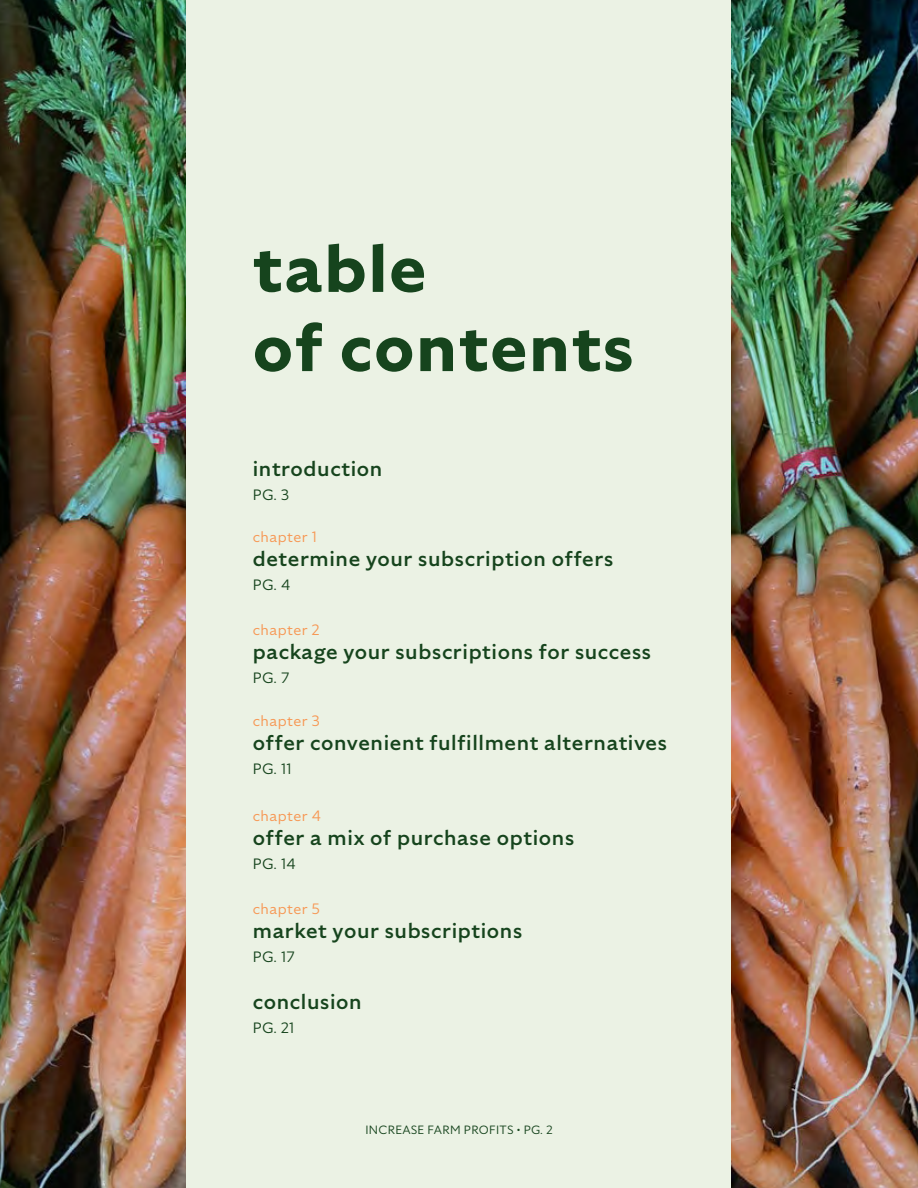
<style>
.page{position:relative;width:918px;height:1188px;background:#fff}
.page>*{position:absolute;margin:0;border:0;box-sizing:border-box;transform-origin:0 0}
.t1{font:700 66px "Specter";letter-spacing:.03em;color:#16441d}
.t2{font:500 21px "Specter";letter-spacing:.03em;color:#16441d}
.t3{font:15px "Specter";letter-spacing:.03em;color:#f79753}
.t4{font:15px "Specter";letter-spacing:.03em;color:#16441d}
.t5{font:12px "Specter";letter-spacing:.03em;color:#16441d}
</style>
<div class="page">
<img style="left:0;top:0;width:918px;height:1188px">
<div style="left:187px;top:0;width:544px;height:1188px;background:#ebf2e4"></div>
<p class="t1" style="left:253px;top:225px;width:175px">table</p>
<p class="t1" style="left:253px;top:304px;width:383px">of contents</p>
<p class="t2" style="left:253px;top:455px;width:131px">introduction</p>
<p class="t4" style="left:253px;top:485px;width:38px">PG. 3</p>
<p class="t3" style="left:253px;top:527px;width:66px">chapter 1</p>
<p class="t2" style="left:253px;top:545px;width:362px">determine your subscription offers</p>
<p class="t4" style="left:253px;top:575px;width:39px">PG. 4</p>
<p class="t3" style="left:253px;top:620px;width:68px">chapter 2</p>
<p class="t2" style="left:253px;top:638px;width:400px">package your subscriptions for success</p>
<p class="t4" style="left:253px;top:668px;width:38px">PG. 7</p>
<p class="t3" style="left:253px;top:710px;width:69px">chapter 3</p>
<p class="t2" style="left:253px;top:728px;width:416px">offer convenient fulfillment alternatives</p>
<p class="t4" style="left:253px;top:758px;width:40px">PG. 11</p>
<p class="t3" style="left:253px;top:806px;width:70px">chapter 4</p>
<p class="t2" style="left:253px;top:823px;width:323px">offer a mix of purchase options</p>
<p class="t4" style="left:253px;top:854px;width:44px">PG. 14</p>
<p class="t3" style="left:253px;top:899px;width:69px">chapter 5</p>
<p class="t2" style="left:253px;top:916px;width:271px">market your subscriptions</p>
<p class="t4" style="left:253px;top:947px;width:43px">PG. 17</p>
<p class="t2" style="left:253px;top:988px;width:110px">conclusion</p>
<p class="t4" style="left:253px;top:1018px;width:43px">PG. 21</p>
<p class="t5" style="left:365px;top:1122px;width:189px">INCREASE FARM PROFITS • PG. 2</p>
</div>
